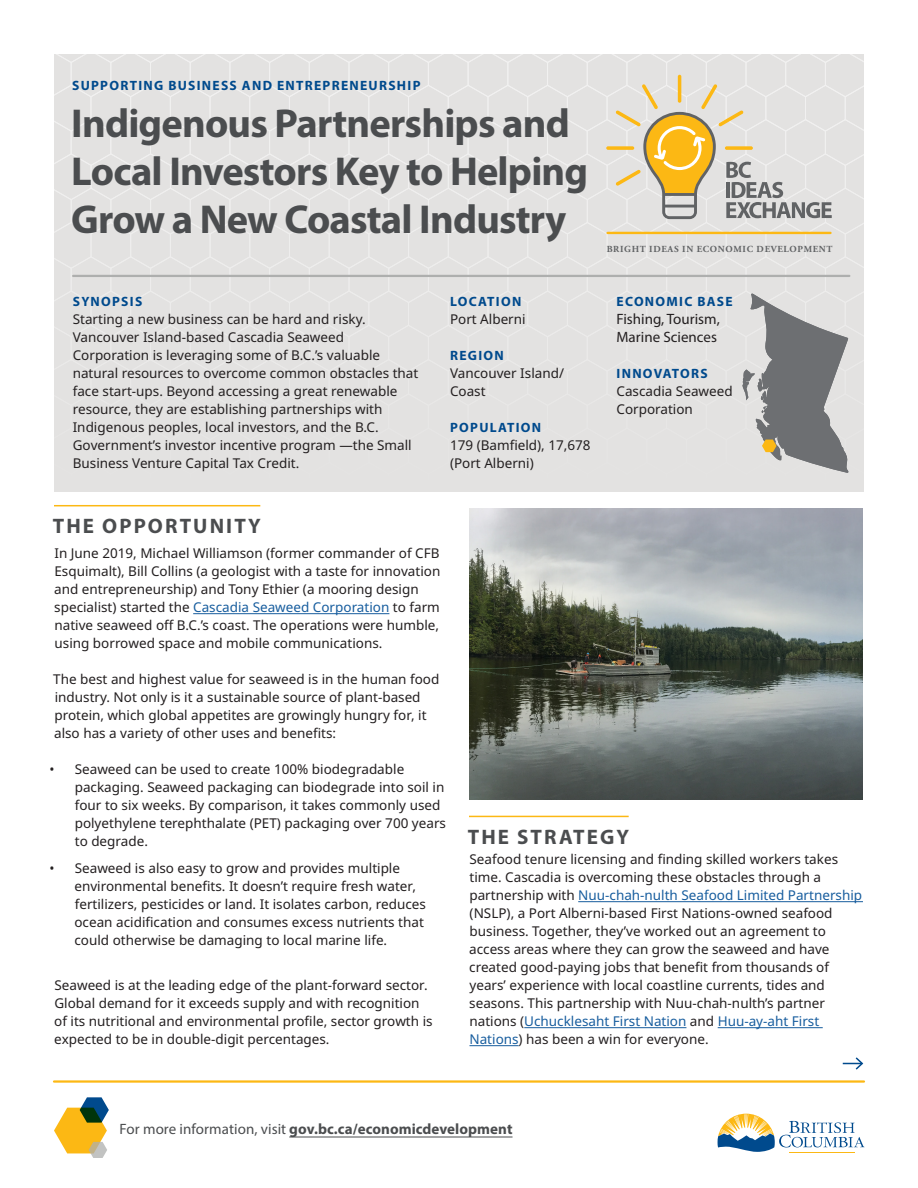
<style>
.page{position:relative;width:918px;height:1188px;background:#fff}
.page>*{position:absolute;margin:0;border:0;box-sizing:border-box;transform-origin:0 0}
.t1{font:700 40.5px/48px "Myriad Pro";letter-spacing:-.02em;color:#4b4d4f}
.heading{font:700 21px "Myriad Pro";letter-spacing:.1em;color:#4b4d4f}
.t2{font:700 15px "Myriad Pro";letter-spacing:.005em;color:#4b4d4f}
.t3{font:15px/18px "Myriad Pro";color:#231f20}
.body{font:13.5px/18px "BC Sans";color:#231f20}
.t4{font:700 13.5px "Myriad Pro";letter-spacing:.095em;color:#004a8d}
.t5{font:700 9.3px "Adobe Garamond Pro";letter-spacing:.075em;color:#616365}
.s1{color:#175d9e}
.s2{font-weight:400}
</style>
<div class="page">
<hr style="left:54px;top:1080px;width:810px;height:3px;background:#fcb814">
<svg style="left:54px;top:1097px;width:55px;height:61px"></svg>
<hr style="left:789px;top:1152px;width:66px;height:1px;background:#fcb814">
<svg style="left:718px;top:1114px;width:146px;height:38px"></svg>
<hr style="left:289px;top:1137px;width:224px;height:1px;background:#4b4d4f">
<svg style="left:54px;top:54px;width:810px;height:437px;background:#dfddda"></svg>
<hr style="left:54px;top:505px;width:206px;height:1px;background:#fcb814">
<hr style="left:193px;top:613px;width:196px;height:1px;background:#175d9e">
<svg style="left:843px;top:1057px;width:21px;height:13px"></svg>
<hr style="left:469px;top:816px;width:160px;height:1px;background:#fcb814">
<hr style="left:578px;top:901px;width:285px;height:1px;background:#175d9e">
<hr style="left:524px;top:1027px;width:162px;height:1px;background:#175d9e">
<hr style="left:718px;top:1027px;width:105px;height:1px;background:#175d9e">
<hr style="left:469px;top:1045px;width:50px;height:1px;background:#175d9e">
<img style="left:469px;top:508px;width:394px;height:292px">
<p class="t4" style="left:72px;top:77px;width:350px">SUPPORTING BUSINESS AND ENTREPRENEURSHIP</p>
<h1 class="t1" style="left:71px;top:98px;width:519px">Indigenous Partnerships and<br>Local Investors Key to Helping<br>Grow a New Coastal Industry</h1>
<p class="t5" style="left:607px;top:243px;width:227px">BRIGHT IDEAS IN ECONOMIC DEVELOPMENT</p>
<p class="t4" style="left:73px;top:293px;width:71px">SYNOPSIS</p>
<p class="body" style="left:73px;top:310px;width:347px">Starting a new business can be hard and risky.<br>Vancouver Island-based Cascadia Seaweed Corporation is leveraging some of B.C.’s valuable natural resources to overcome common obstacles that face start-ups. Beyond accessing a great renewable resource, they are establishing partnerships with Indigenous peoples, local investors, and the B.C.<br>Government’s investor incentive program —the Small Business Venture Capital Tax Credit.</p>
<p class="t4" style="left:450px;top:293px;width:73px">LOCATION</p>
<p class="body" style="left:450px;top:310px;width:77px">Port Alberni</p>
<p class="t4" style="left:450px;top:347px;width:55px">REGION</p>
<p class="body" style="left:450px;top:364px;width:116px">Vancouver Island/<br>Coast</p>
<p class="t4" style="left:450px;top:419px;width:93px">POPULATION</p>
<p class="body" style="left:450px;top:436px;width:142px">179 (Bamfield), 17,678 (Port Alberni)</p>
<p class="t4" style="left:617px;top:293px;width:118px">ECONOMIC BASE</p>
<p class="t3" style="left:616px;top:310px;width:105px">Fishing, Tourism,<br>Marine Sciences</p>
<p class="t4" style="left:617px;top:365px;width:93px">INNOVATORS</p>
<p class="body" style="left:616px;top:382px;width:118px">Cascadia Seaweed<br>Corporation</p>
<p class="heading" style="left:53px;top:513px;width:210px">THE OPPORTUNITY</p>
<p class="body" style="left:54px;top:544px;width:388px">In June 2019, Michael Williamson (former commander of CFB Esquimalt), Bill Collins (a geologist with a taste for innovation and entrepreneurship) and Tony Ethier (a mooring design specialist) started the <span class="s1">Cascadia Seaweed Corporation</span> to farm native seaweed off B.C.’s coast. The operations were humble, using borrowed space and mobile communications.</p>
<p class="body" style="left:53px;top:670px;width:388px">The best and highest value for seaweed is in the human food industry. Not only is it a sustainable source of plant-based protein, which global appetites are growingly hungry for, it also has a variety of other uses and benefits:</p>
<p class="body" style="left:75px;top:760px;width:373px;text-indent:-25px">• Seaweed can be used to create 100% biodegradable packaging. Seaweed packaging can biodegrade into soil in four to six weeks. By comparison, it takes commonly used polyethylene terephthalate (PET) packaging over 700 years to degrade.</p>
<p class="body" style="left:74px;top:859px;width:353px;text-indent:-25px">• Seaweed is also easy to grow and provides multiple environmental benefits. It doesn’t require fresh water, fertilizers, pesticides or land. It isolates carbon, reduces ocean acidification and consumes excess nutrients that could otherwise be damaging to local marine life.</p>
<p class="body" style="left:54px;top:976px;width:380px">Seaweed is at the leading edge of the plant-forward sector.<br>Global demand for it exceeds supply and with recognition of its nutritional and environmental profile, sector growth is expected to be in double-digit percentages.</p>
<p class="heading" style="left:468px;top:823px;width:163px">THE STRATEGY</p>
<p class="body" style="left:469px;top:850px;width:395px">Seafood tenure licensing and finding skilled workers takes time. Cascadia is overcoming these obstacles through a partnership with <span class="s1">Nuu-chah-nulth Seafood Limited Partnership </span>(NSLP), a Port Alberni-based First Nations-owned seafood business. Together, they’ve worked out an agreement to access areas where they can grow the seaweed and have created good-paying jobs that benefit from thousands of years’ experience with local coastline currents, tides and seasons. This partnership with Nuu-chah-nulth’s partner nations (<span class="s1">Uchucklesaht First Nation</span> and <span class="s1">Huu-ay-aht First Nations</span>) has been a win for everyone.</p>
<p class="t2" style="left:120px;top:1119px;width:394px"><span class="s2">For more information, visit</span> gov.bc.ca/economicdevelopment</p>
</div>
